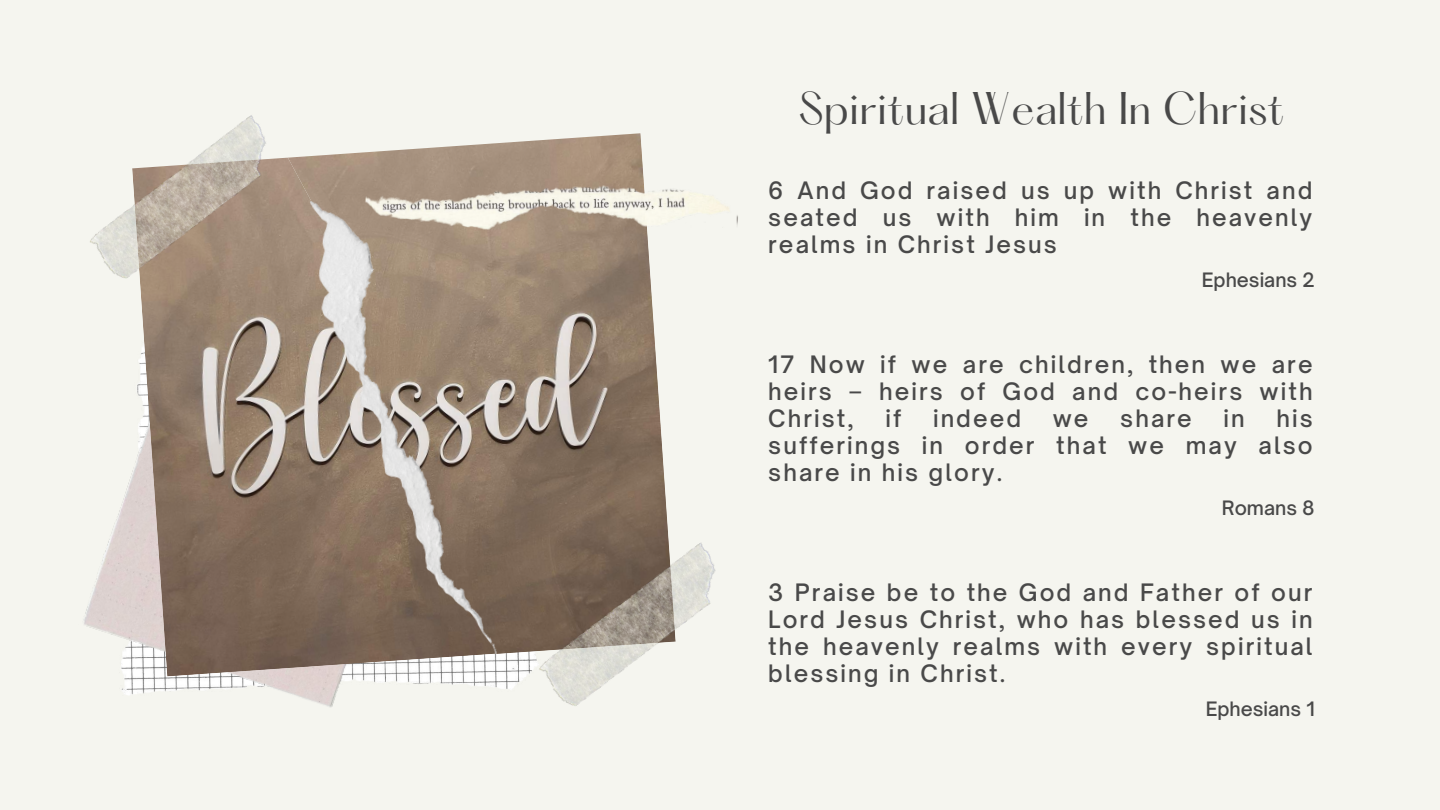
<style>
.page{position:relative;width:1440px;height:810px;background:#f5f5ef}
.page>*{position:absolute;margin:0;border:0;box-sizing:border-box;transform-origin:0 0}
.t1{font:40px "Hatton";color:#494949}
.t2{font:500 23px/27px "Open Sauce One";letter-spacing:.09em;color:#494949;text-align:justify}
.t3{font:500 19px "Open Sauce One";color:#494949}
</style>
<div class="page">
<img style="left:421px;top:654px;width:108px;height:35px">
<img style="left:83px;top:473px;width:338px;height:234px">
<img style="left:298px;top:133px;width:371px;height:521px">
<img style="left:132px;top:157px;width:364px;height:519px">
<img style="left:310px;top:190px;width:187px;height:474px">
<img style="left:90px;top:115px;width:201px;height:171px">
<img style="left:529px;top:538px;width:187px;height:168px">
<img style="left:365px;top:177px;width:373px;height:64px">
<h1 class="t1" style="left:799px;top:90px;width:487px">Spiritual Wealth In Christ</h1>
<p class="t2" style="left:768px;top:177px;width:546px">6 And God raised us up with Christ and seated us with him in the heavenly realms in Christ Jesus</p>
<p class="t3" style="left:1202px;top:268px;width:115px">Ephesians 2</p>
<p class="t2" style="left:768px;top:351px;width:546px">17 Now if we are children, then we are heirs – heirs of God and co-heirs with Christ,</p>
<p class="t2" style="left:768px;top:405px;width:546px;text-indent:508px">his sufferings in order that we may also share in his glory.</p>
<p class="t2" style="left:885px;top:405px;width:17px">if</p>
<p class="t2" style="left:933px;top:405px;width:90px">indeed</p>
<p class="t2" style="left:1053px;top:405px;width:37px">we</p>
<p class="t2" style="left:1120px;top:405px;width:73px">share</p>
<p class="t2" style="left:1224px;top:405px;width:23px">in</p>
<p class="t3" style="left:1222px;top:496px;width:94px">Romans 8</p>
<p class="t2" style="left:768px;top:579px;width:546px">3 Praise be to the God and Father of our Lord Jesus Christ, who has blessed us in the heavenly realms with every spiritual blessing in Christ.</p>
<p class="t3" style="left:1206px;top:697px;width:111px">Ephesians 1</p>
</div>
